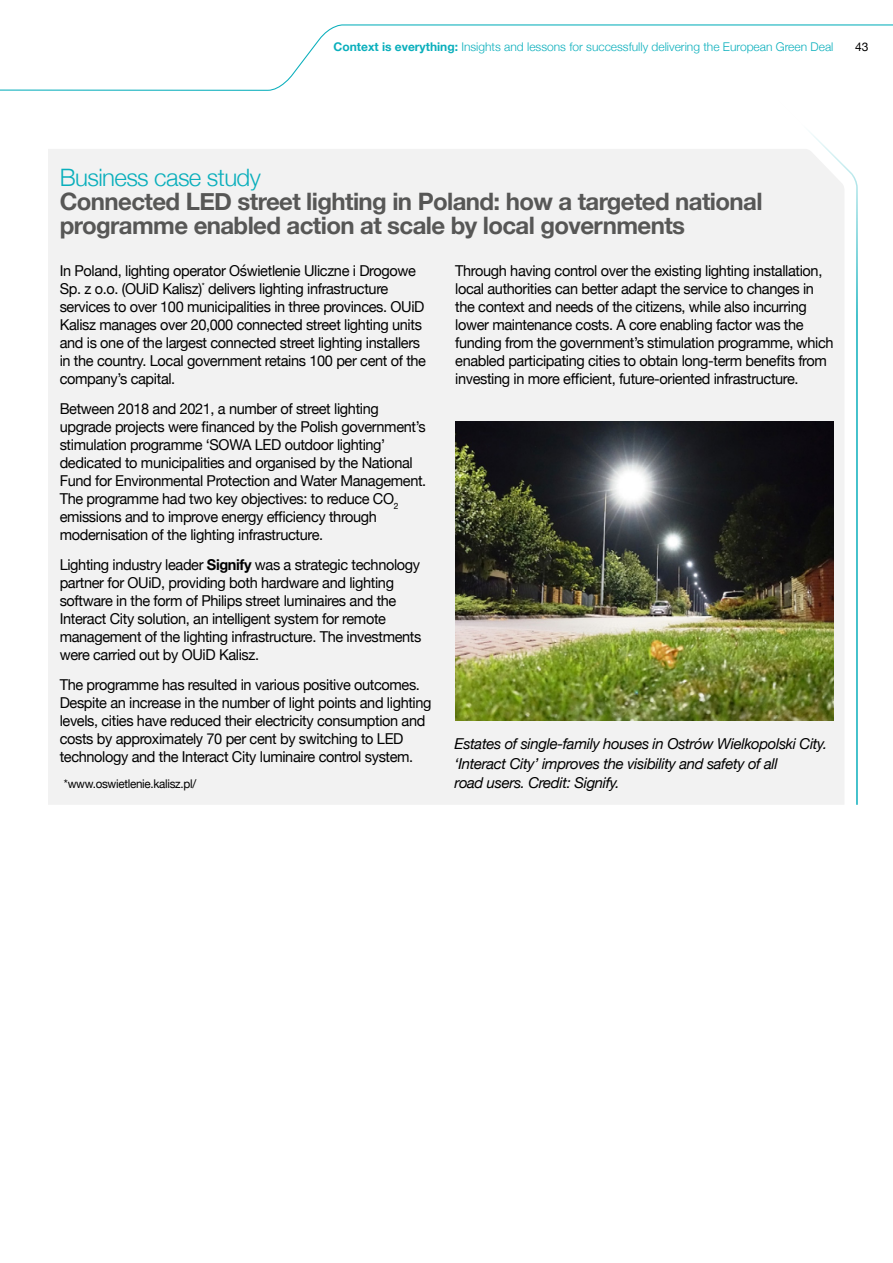
<style>
.page{position:relative;width:893px;height:1263px;background:#fff}
.page>*{position:absolute;margin:0;border:0;box-sizing:border-box;transform-origin:0 0}
.t1{font:700 24px/24px "Helvetica Neue";letter-spacing:-.025em;color:#575756}
.t2{font:300 24px "Helvetica Neue";letter-spacing:-.025em;color:#0aafbc}
.t3{font:15px/18px "Helvetica Neue";letter-spacing:-.025em;color:#000}
.t4{font:italic 15px/19.5px "Helvetica Neue";letter-spacing:-.025em;color:#000}
.t5{font:300 12px "Helvetica Neue";color:#0aafbc}
.t6{font:12px "Helvetica Neue";letter-spacing:-.025em;color:#000}
.s1{font-weight:700}
</style>
<div class="page">
<svg style="left:0;top:24px;width:893px;height:67px"></svg>
<div style="left:48px;top:149px;width:727px;height:656px;background:#f2f2f2"></div>
<svg style="left:775px;top:131px;width:83px;height:674px"></svg>
<img style="left:455px;top:421px;width:379px;height:300px">
<p class="t5" style="left:334px;top:37px;width:501px"><span class="s1">Context is everything:</span> Insights and lessons for successfully delivering the European Green Deal</p>
<p class="t6" style="left:855px;top:38px;width:15px">43</p>
<h1 class="t2" style="left:60px;top:158px;width:203px">Business case study</h1>
<h1 class="t1" style="left:60px;top:190px;width:704px">Connected LED street lighting in Poland: how a targeted national programme enabled action at scale by local governments</h1>
<p class="t3" style="left:60px;top:262px;width:368px">In Poland, lighting operator Oświetlenie Uliczne i Drogowe Sp. z o.o. (OUiD Kalisz)<sup>*</sup> delivers lighting infrastructure services to over 100 municipalities in three provinces. OUiD Kalisz manages over 20,000 connected street lighting units and is one of the largest connected street lighting installers in the country. Local government retains 100 per cent of the company’s capital.</p>
<p class="t3" style="left:60px;top:400px;width:368px">Between 2018 and 2021, a number of street lighting upgrade projects were financed by the Polish government’s stimulation programme ‘SOWA LED outdoor lighting’ dedicated to municipalities and organised by the National Fund for Environmental Protection and Water Management.<br>The programme had two key objectives: to reduce CO<sub>2 </sub>emissions and to improve energy efficiency through modernisation of the lighting infrastructure.</p>
<p class="t3" style="left:60px;top:556px;width:363px">Lighting industry leader <span class="s1">Signify</span> was a strategic technology partner for OUiD, providing both hardware and lighting software in the form of Philips street luminaires and the Interact City solution, an intelligent system for remote management of the lighting infrastructure. The investments were carried out by OUiD Kalisz.</p>
<p class="t3" style="left:60px;top:676px;width:373px">The programme has resulted in various positive outcomes.<br>Despite an increase in the number of light points and lighting levels, cities have reduced their electricity consumption and costs by approximately 70 per cent by switching to LED technology and the Interact City luminaire control system.</p>
<p class="t3" style="left:455px;top:262px;width:380px">Through having control over the existing lighting installation, local authorities can better adapt the service to changes in the context and needs of the citizens, while also incurring lower maintenance costs. A core enabling factor was the funding from the government’s stimulation programme, which enabled participating cities to obtain long-term benefits from investing in more efficient, future-oriented infrastructure.</p>
<p class="t4" style="left:455px;top:735px;width:374px">Estates of single-family houses in Ostrów Wielkopolski City. ‘Interact City’ improves the visibility and safety of all<br>road users. Credit: Signify.</p>
<p class="t6" style="left:64px;top:775px;width:134px">*www.oswietlenie.kalisz.pl/</p>
</div>
